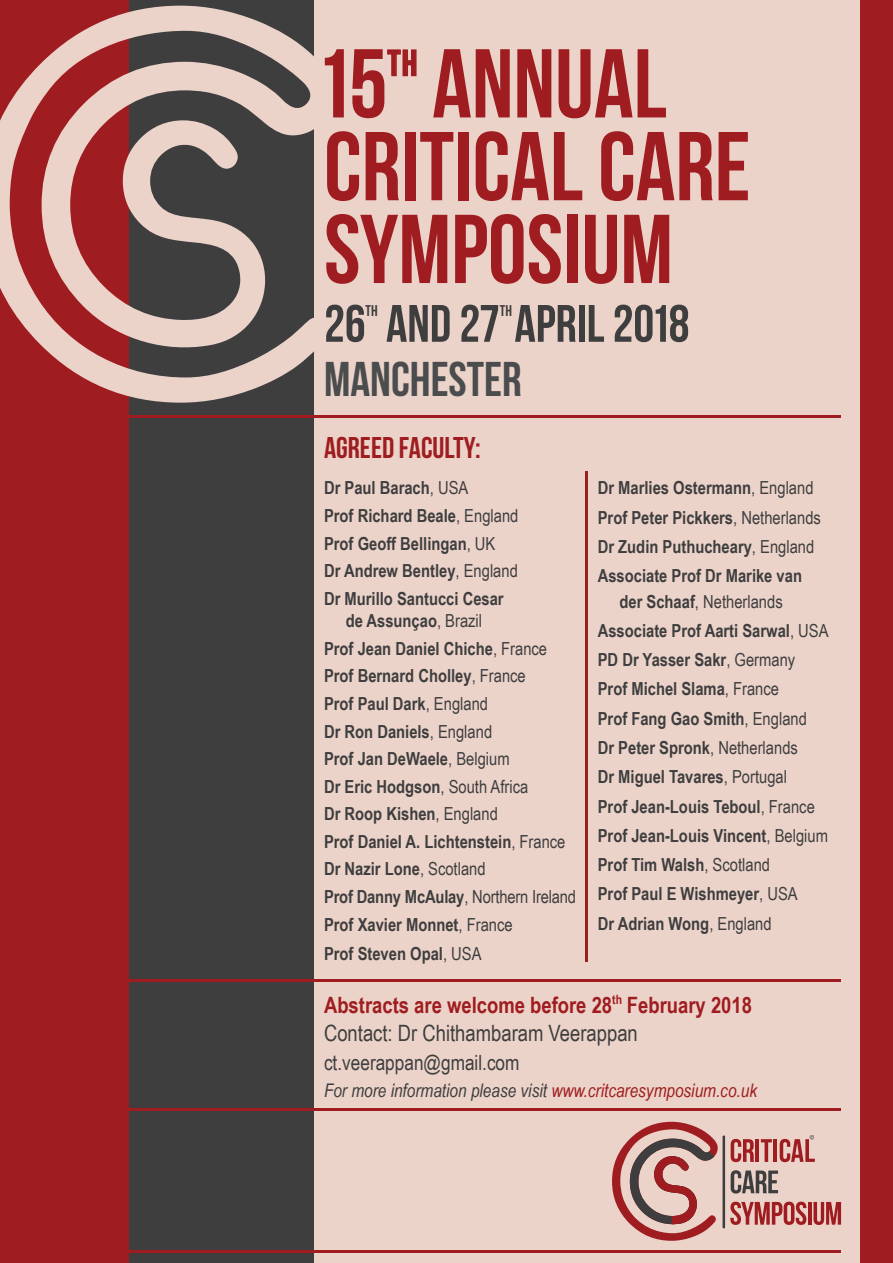
<style>
.page{position:relative;width:893px;height:1263px;background:#ecd3c9}
.page>*{position:absolute;margin:0;border:0;box-sizing:border-box;transform-origin:0 0}
.t1{font:97.5px/82.8px "Bebas Neue";color:#9f1d20}
.t2{font:52.5px "Bebas Neue";color:#3e3e3f}
.t3{font:48.75px "Bebas Neue";color:#4b4c4d}
.t4{font:36px "Bebas Neue";color:#9f1d20}
.t5{font:30px "Bebas Neue";color:#9f1d20}
.t6{font:700 22.5px/28.5px "Arial Narrow";color:#9f1d20}
.t7{font:21px "Arial Narrow";color:#3e3e3f}
.t8{font:italic 18.75px "Arial Narrow";color:#3e3e3f}
.t9{font:700 18px/27.6px "Arial Narrow";color:#3e3e3f}
.t10{font:15.45px "Bebas Neue";color:#3e3e3f}
.s1{font-weight:400}
.s2{font-weight:400;color:#3e3e3f}
.s3{color:#9f1d20}
</style>
<div class="page">
<div style="left:0;top:0;width:129px;height:1263px;background:#9f1d20"></div>
<div style="left:861px;top:0;width:32px;height:1263px;background:#9f1d20"></div>
<div style="left:129px;top:0;width:184px;height:1263px;background:#3e3e3f"></div>
<svg style="left:0;top:6px;width:314px;height:397px"></svg>
<svg style="left:387px;top:49px;width:30px;height:28px"></svg>
<hr style="left:108px;top:415px;width:733px;height:3px;background:#9f1d20">
<hr style="left:108px;top:1250px;width:733px;height:2px;background:#9f1d20">
<hr style="left:108px;top:1108px;width:733px;height:3px;background:#9f1d20">
<hr style="left:108px;top:979px;width:733px;height:3px;background:#9f1d20">
<svg style="left:612px;top:1122px;width:229px;height:119px"></svg>
<hr style="left:585px;top:472px;width:3px;height:490px;background:#9f1d20">
<h1 class="t1" style="left:314px;top:41px;width:75px">15</h1>
<h3 class="t4" style="left:388px;top:43px;width:31px">TH</h3>
<h1 class="t1" style="left:324px;top:41px;width:428px;text-indent:108px">ANNUAL<br>CRITICAL CARE<br>SYMPOSIUM</h1>
<h2 class="t2" style="left:324px;top:295px;width:367px">26 AND 27 APRIL 2018</h2>
<p class="t10" style="left:366px;top:302px;width:14px">TH</p>
<p class="t10" style="left:500px;top:302px;width:14px">TH</p>
<h3 class="t3" style="left:324px;top:353px;width:199px">MANCHESTER</h3>
<h3 class="t5" style="left:324px;top:431px;width:158px">AGREED FACULTY:</h3>
<p class="t9" style="left:324px;top:473px;width:196px">Dr Paul Barach<span class="s1">, USA<br></span>Prof Richard Beale<span class="s1">, England<br></span>Prof Geoff Bellingan<span class="s1">, UK<br></span>Dr Andrew Bentley<span class="s1">, England<br></span>Dr Murillo Santucci Cesar</p>
<p class="t9" style="left:324px;top:606px;width:254px;text-indent:22px">de Assunçao<span class="s1">, Brazil<br></span>Prof Jean Daniel Chiche<span class="s1">, France<br></span>Prof Bernard Cholley<span class="s1">, France<br></span>Prof Paul Dark<span class="s1">, England<br></span>Dr Ron Daniels<span class="s1">, England<br></span>Prof Jan DeWaele<span class="s1">, Belgium<br></span>Dr Eric Hodgson<span class="s1">, South Africa<br></span>Dr Roop Kishen<span class="s1">, England<br></span>Prof Daniel A. Lichtenstein<span class="s1">, France<br></span>Dr Nazir Lone<span class="s1">, Scotland<br></span>Prof Danny McAulay<span class="s1">, Northern Ireland<br></span>Prof Xavier Monnet<span class="s1">, France</span></p>
<p class="t9" style="left:324px;top:939px;width:159px">Prof Steven Opal<span class="s1">, USA</span></p>
<p class="t9" style="left:598px;top:473px;width:225px;line-height:29.2px">Dr Marlies Ostermann<span class="s1">, England<br></span>Prof Peter Pickkers<span class="s1">, Netherlands<br></span>Dr Zudin Puthucheary<span class="s1">, England<br></span>Associate Prof Dr Marike van</p>
<p class="t9" style="left:598px;top:586px;width:232px;line-height:29.2px;text-indent:22px">der Schaaf<span class="s1">, Netherlands<br></span>Associate Prof Aarti Sarwal<span class="s1">, USA<br></span>PD Dr Yasser Sakr<span class="s1">, Germany<br></span>Prof Michel Slama<span class="s1">, France<br></span>Prof Fang Gao Smith<span class="s1">, England<br></span>Dr Peter Spronk<span class="s1">, Netherlands<br></span>Dr Miguel Tavares<span class="s1">, Portugal<br></span>Prof Jean-Louis Teboul<span class="s1">, France<br></span>Prof Jean-Louis Vincent<span class="s1">, Belgium<br></span>Prof Tim Walsh<span class="s1">, Scotland<br></span>Prof Paul E Wishmeyer<span class="s1">, USA<br></span>Dr Adrian Wong<span class="s1">, England</span></p>
<p class="t6" style="left:324px;top:989px;width:429px">Abstracts are welcome before 28<sup>th</sup> February 2018<br><span class="s2">Contact: Dr Chithambaram Veerappan</span></p>
<p class="t7" style="left:324px;top:1047px;width:197px">ct.veerappan@gmail.com</p>
<p class="t8" style="left:324px;top:1077px;width:434px">For more information please visit <span class="s3">www.critcaresymposium.co.uk</span></p>
</div>
